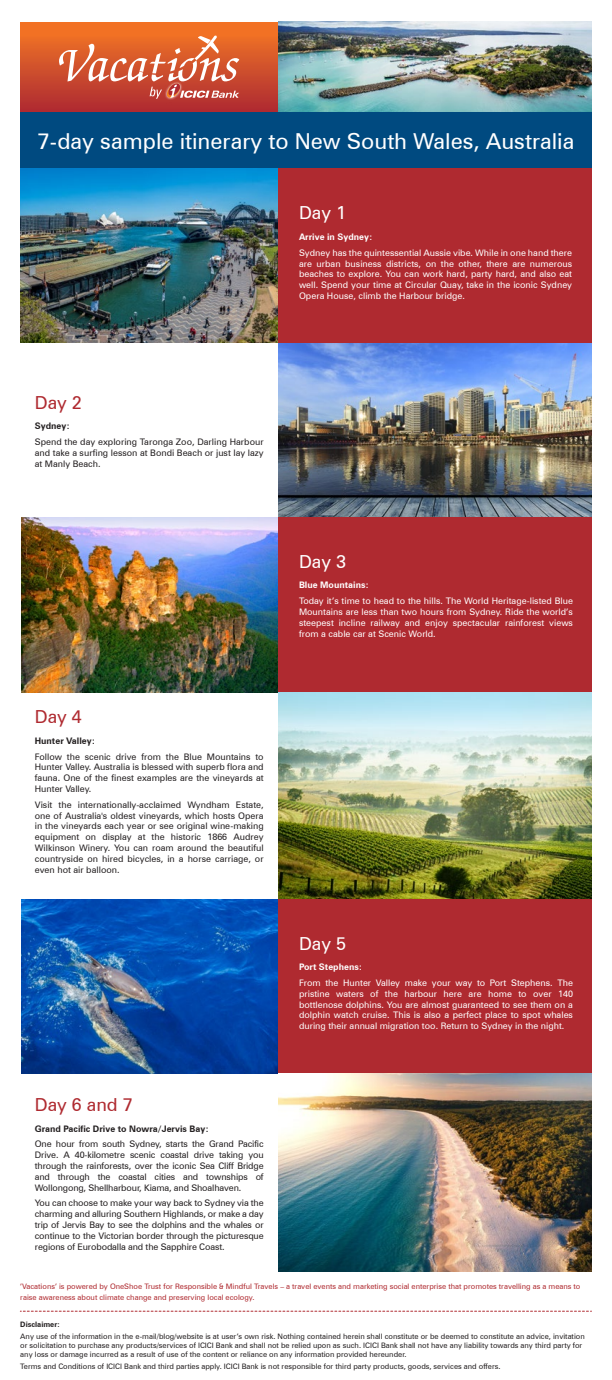
<style>
.page{position:relative;width:612px;height:1380px;background:#fff}
.page>*{position:absolute;margin:0;border:0;box-sizing:border-box;transform-origin:0 0}
.t1{font:22px "Zurich BT";color:#fff}
.t2{font:18px "Zurich BT";color:#af2a30}
.t3{font:18px "Zurich BT";color:#fff}
.t4{font:9px/10.8px "Zurich BT";color:#231f20;text-align:justify}
.t5{font:9px/10.8px "Zurich BT";color:#fff;text-align:justify}
.t6{font:700 9px "Zurich BT";color:#231f20}
.t7{font:700 9px "Zurich BT";color:#fff}
.t8{font:7.5px/9px "Zurich BT";color:#231f20}
.t9{font:7.5px/11px "Zurich BT";color:#af2a30}
.t10{font:700 7.5px "Zurich BT";color:#231f20}
</style>
<div class="page">
<div style="left:20px;top:22px;width:258px;height:90px;background:linear-gradient(to bottom,#f77924,#ae2b32)"></div>
<img style="left:278px;top:342px;width:314px;height:175px">
<img style="left:20px;top:167px;width:258px;height:175px">
<img style="left:21px;top:517px;width:257px;height:176px">
<img style="left:278px;top:22px;width:314px;height:90px">
<div style="left:278px;top:167px;width:314px;height:175px;background:#af2a30"></div>
<div style="left:278px;top:517px;width:314px;height:176px;background:#af2a30"></div>
<img style="left:21px;top:899px;width:257px;height:175px">
<div style="left:278px;top:898px;width:314px;height:176px;background:#af2a30"></div>
<img style="left:278px;top:693px;width:314px;height:205px">
<img style="left:278px;top:1074px;width:314px;height:197px">
<div style="left:20px;top:112px;width:572px;height:55px;background:#004a80"></div>
<svg style="left:20px;top:1311px;width:572px;height:1px"></svg>
<img style="left:131px;top:99px;width:85px;height:13px">
<svg style="left:59px;top:36px;width:180px;height:63px;background:#d97050"></svg>
<h1 class="t1" style="left:38px;top:128px;width:538px">7-day sample itinerary to New South Wales, Australia</h1>
<h2 class="t3" style="left:299px;top:202px;width:49px">Day 1</h2>
<p class="t7" style="left:299px;top:231px;width:75px">Arrive in Sydney:</p>
<p class="t5" style="left:299px;top:247px;width:275px">Sydney has the quintessential Aussie vibe. While in one hand there are urban business districts, on the other, there are numerous beaches to explore. You can work hard, party hard, and also eat well. Spend your time at Circular Quay, take in the iconic Sydney Opera House, climb the Harbour bridge.</p>
<h2 class="t2" style="left:35px;top:391px;width:49px">Day 2</h2>
<p class="t6" style="left:35px;top:421px;width:37px">Sydney:</p>
<p class="t4" style="left:35px;top:436px;width:230px">Spend the day exploring Taronga Zoo, Darling Harbour and take a surfing lesson at Bondi Beach or just lay lazy at Manly Beach.</p>
<h2 class="t2" style="left:35px;top:706px;width:49px">Day 4</h2>
<p class="t6" style="left:35px;top:735px;width:62px">Hunter Valley:</p>
<p class="t4" style="left:35px;top:751px;width:230px">Follow the scenic drive from the Blue Mountains to Hunter Valley. Australia is blessed with superb flora and fauna. One of the finest examples are the vineyards at Hunter Valley.</p>
<p class="t4" style="left:35px;top:799px;width:230px">Visit the internationally-acclaimed Wyndham Estate, one of Australia's oldest vineyards, which hosts Opera in the vineyards each year or see original wine-making equipment on display at the historic 1866 Audrey Wilkinson Winery. You can roam around the beautiful countryside on hired bicycles, in a horse carriage, or even hot air balloon.</p>
<h2 class="t3" style="left:299px;top:550px;width:49px">Day 3</h2>
<p class="t7" style="left:299px;top:580px;width:71px">Blue Mountains:</p>
<p class="t5" style="left:299px;top:595px;width:276px">Today it’s time to head to the hills. The World Heritage-listed Blue Mountains are less than two hours from Sydney. Ride the world’s steepest incline railway and enjoy spectacular rainforest views from a cable car at Scenic World.</p>
<h2 class="t3" style="left:299px;top:932px;width:49px">Day 5</h2>
<p class="t7" style="left:299px;top:961px;width:65px">Port Stephens:</p>
<p class="t5" style="left:299px;top:977px;width:276px">From the Hunter Valley make your way to Port Stephens. The pristine waters of the harbour here are home to over 140 bottlenose dolphins. You are almost guaranteed to see them on a dolphin watch cruise. This is also a perfect place to spot whales during their annual migration too. Return to Sydney in the night.</p>
<h2 class="t2" style="left:35px;top:1093px;width:99px">Day 6 and 7</h2>
<p class="t6" style="left:35px;top:1123px;width:175px">Grand Pacific Drive to Nowra/Jervis Bay:</p>
<p class="t4" style="left:35px;top:1139px;width:230px">One hour from south Sydney, starts the Grand Pacific Drive. A 40-kilometre scenic coastal drive taking you through the rainforests, over the iconic Sea Cliff Bridge and through the coastal cities and townships of Wollongong, Shellharbour, Kiama, and Shoalhaven.</p>
<p class="t4" style="left:35px;top:1198px;width:230px">You can choose to make your way back to Sydney via the charming and alluring Southern Highlands, or make a day trip of Jervis Bay to see the dolphins and the whales or continue to the Victorian border through the picturesque regions of Eurobodalla and the Sapphire Coast.</p>
<p class="t9" style="left:20px;top:1281px;width:562px">’Vacations’ is powered by OneShoe Trust for Responsible &amp; Mindful Travels – a travel events and marketing social enterprise that promotes travelling as a means to raise awareness about climate change and preserving local ecology.</p>
<p class="t10" style="left:20px;top:1319px;width:41px">Disclaimer:</p>
<p class="t8" style="left:20px;top:1331px;width:566px">Any use of the information in the e-mail/blog/website is at user’s own risk. Nothing contained herein shall constitute or be deemed to constitute an advice, invitation or solicitation to purchase any products/services of ICICI Bank and shall not be relied upon as such. ICICI Bank shall not have any liability towards any third party for any loss or damage incurred as a result of use of the content or reliance on any information provided hereunder.</p>
<p class="t8" style="left:20px;top:1361px;width:482px">Terms and Conditions of ICICI Bank and third parties apply. ICICI Bank is not responsible for third party products, goods, services and offers.</p>
</div>
